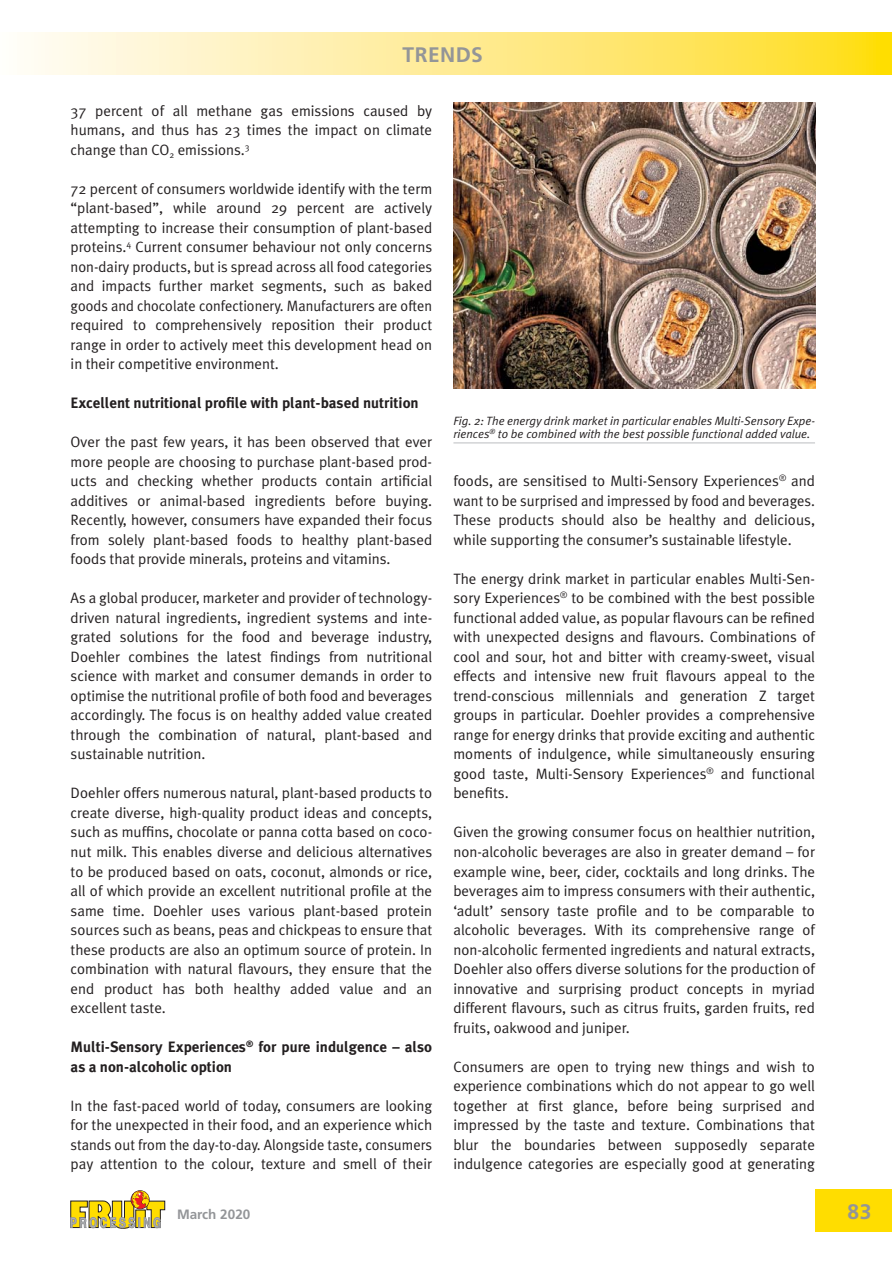
<style>
.page{position:relative;width:892px;height:1262px;background:#fff}
.page>*{position:absolute;margin:0;border:0;box-sizing:border-box;transform-origin:0 0}
.t1{font:700 21px "Frutiger";letter-spacing:.02em;color:#939598}
.t2{font:15px/19.5px "Meta Plus Normal";color:#231f20;text-align:justify}
.t3{font:700 15px/19.5px "Meta Plus";color:#231f20}
.t4{font:700 13.5px "Frutiger";color:#939598}
.t5{font:italic 12px/13.5px "Meta Plus Normal";color:#231f20}
</style>
<div class="page">
<div style="left:815px;top:1189px;width:77px;height:42px;background:#fd0"></div>
<svg style="left:24px;top:32px;width:868px;height:43px;background:#ffeb8d"></svg>
<svg style="left:70px;top:1190px;width:95px;height:38px"></svg>
<img style="left:453px;top:102px;width:362px;height:287px">
<hr style="left:453px;top:442px;width:362px;height:1px;background:#bbbdc0">
<h1 class="t1" style="left:402px;top:44px;width:82px">TRENDS</h1>
<p class="t2" style="left:71px;top:102px;width:363px">37 percent of all methane gas emissions caused by humans, and thus has 23 times the impact on climate change than CO<sub>2</sub> emissions.<sup>3</sup></p>
<p class="t2" style="left:71px;top:180px;width:363px">72 percent of consumers worldwide identify with the term “plant-based”, while around 29 percent are actively attempting to increase their consumption of plant-based proteins.<sup>4</sup> Current consumer behaviour not only concerns non-dairy products, but is spread across all food categories and impacts further market segments, such as baked goods and chocolate confectionery. Manufacturers are often required to comprehensively reposition their product range in order to actively meet this development head on in their competitive environment.</p>
<p class="t3" style="left:71px;top:394px;width:349px">Excellent nutritional profile with plant-based nutrition</p>
<p class="t2" style="left:71px;top:434px;width:363px">Over the past few years, it has been observed that ever more people are choosing to purchase plant-based prod&shy;ucts and checking whether products contain artificial additives or animal-based ingredients before buying.<br>Recently, however, consumers have expanded their focus from solely plant-based foods to healthy plant-based foods that provide minerals, proteins and vitamins.</p>
<p class="t2" style="left:71px;top:590px;width:363px">As a global producer, marketer and provider of technology&shy;driven natural ingredients, ingredient systems and inte&shy;grated solutions for the food and beverage industry, Doehler combines the latest findings from nutritional science with market and consumer demands in order to optimise the nutritional profile of both food and beverages accordingly. The focus is on healthy added value created through the combination of natural, plant-based and sustainable nutrition.</p>
<p class="t2" style="left:71px;top:785px;width:363px">Doehler offers numerous natural, plant-based products to create diverse, high-quality product ideas and concepts, such as muffins, chocolate or panna cotta based on coco&shy;nut milk. This enables diverse and delicious alternatives to be produced based on oats, coconut, almonds or rice, all of which provide an excellent nutritional profile at the same time. Doehler uses various plant-based protein sources such as beans, peas and chickpeas to ensure that these products are also an optimum source of protein. In combination with natural flavours, they ensure that the end product has both healthy added value and an excellent taste.</p>
<p class="t3" style="left:71px;top:1037px;width:363px">Multi-Sensory Experiences<sup>®</sup> for pure indulgence – also as a non-alcoholic option</p>
<p class="t2" style="left:71px;top:1097px;width:363px">In the fast-paced world of today, consumers are looking for the unexpected in their food, and an experience which stands out from the day-to-day. Alongside taste, consumers pay attention to the colour, texture and smell of their</p>
<p class="t5" style="left:453px;top:414px;width:363px">Fig. 2: The energy drink market in particular enables Multi-Sensory Expe&shy;riences<sup>®</sup> to be combined with the best possible functional added value.</p>
<p class="t2" style="left:453px;top:473px;width:363px">foods, are sensitised to Multi-Sensory Experiences<sup>®</sup> and want to be surprised and impressed by food and beverages.<br>These products should also be healthy and delicious, while supporting the consumer’s sustainable lifestyle.</p>
<p class="t2" style="left:453px;top:570px;width:363px">The energy drink market in particular enables Multi-Sen&shy;sory Experiences<sup>®</sup> to be combined with the best possible functional added value, as popular flavours can be refined with unexpected designs and flavours. Combinations of cool and sour, hot and bitter with creamy-sweet, visual effects and intensive new fruit flavours appeal to the trend-conscious millennials and generation Z target groups in particular. Doehler provides a comprehensive range for energy drinks that provide exciting and authentic moments of indulgence, while simultaneously ensuring good taste, Multi-Sensory Experiences<sup>®</sup> and functional benefits.</p>
<p class="t2" style="left:453px;top:824px;width:363px">Given the growing consumer focus on healthier nutrition, non-alcoholic beverages are also in greater demand – for example wine, beer, cider, cocktails and long drinks. The beverages aim to impress consumers with their authentic, ‘adult’ sensory taste profile and to be comparable to alcoholic beverages. With its comprehensive range of non-alcoholic fermented ingredients and natural extracts, Doehler also offers diverse solutions for the production of innovative and surprising product concepts in myriad different flavours, such as citrus fruits, garden fruits, red fruits, oakwood and juniper.</p>
<p class="t2" style="left:453px;top:1058px;width:363px">Consumers are open to trying new things and wish to experience combinations which do not appear to go well together at first glance, before being surprised and impressed by the taste and texture. Combinations that blur the boundaries between supposedly separate indulgence categories are especially good at generating</p>
<p class="t4" style="left:177px;top:1207px;width:75px">March 2020</p>
<h1 class="t1" style="left:847px;top:1201px;width:25px">83</h1>
</div>
